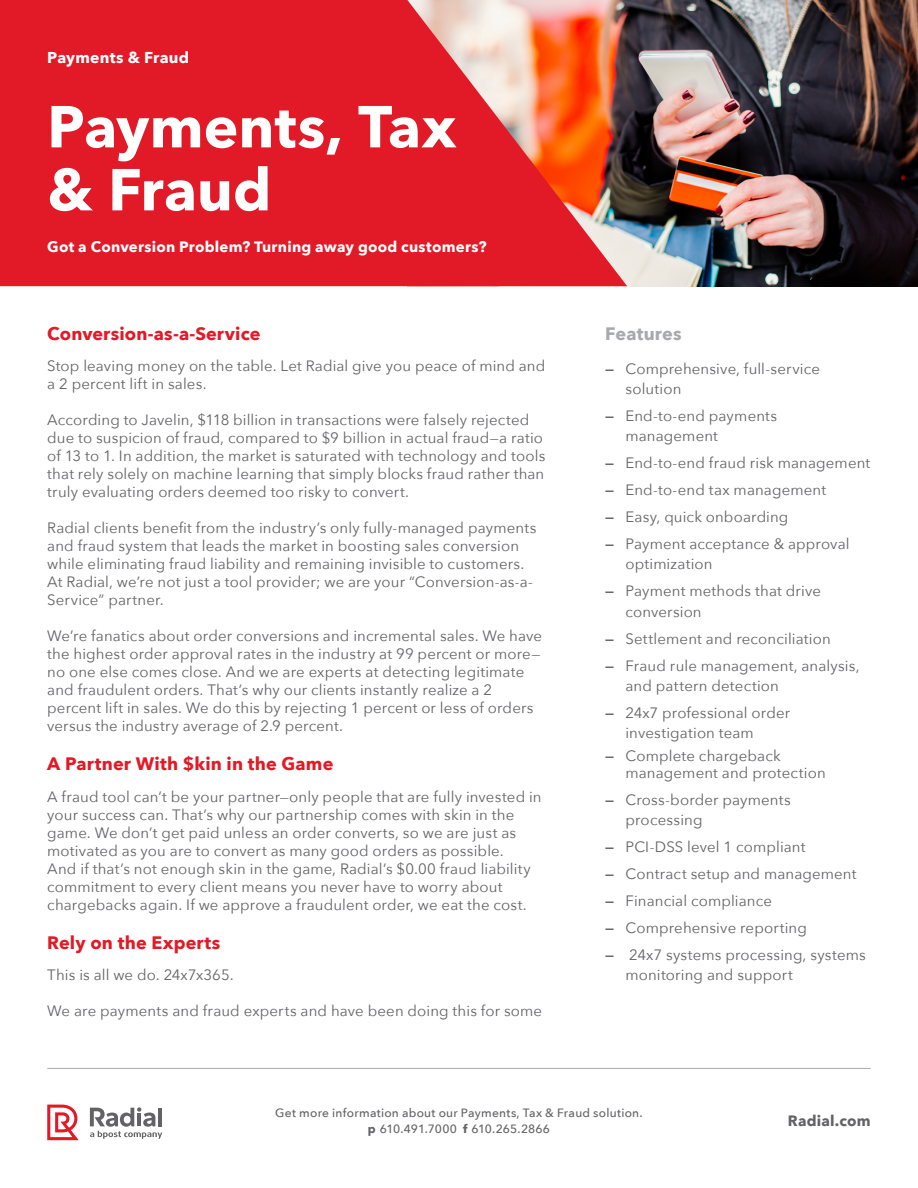
<style>
.page{position:relative;width:918px;height:1188px;background:#fff}
.page>*{position:absolute;margin:0;border:0;box-sizing:border-box;transform-origin:0 0}
._2b__Page_Headline{font:700 58.5px/63px "Avenir Next";color:#fff}
._4b__Body_Subhead{font:700 18px "Avenir Next";letter-spacing:.01em;color:#e21926}
._5a__Bullet_Headline{font:700 18px "Avenir Next";letter-spacing:.005em;color:#a8a9ad}
._1b__Offering__Rever{font:700 15.75px "Avenir Next";letter-spacing:.015em;color:#fff}
._4a__Intro_Copy{font:15px/18px "Avenir Next";letter-spacing:.01em;color:#636366}
._3b__Page_Subhead__R{font:700 15px "Avenir Next";letter-spacing:.015em;color:#fff}
._8__URL{font:700 15px "Avenir Next";letter-spacing:.015em;color:#636366}
._7__Footer{font:500 12px/16.5px "Avenir Next";letter-spacing:.02em;color:#636366;text-align:center}
.s1{font-weight:600}
.s2{font-weight:700}
</style>
<div class="page">
<img style="left:627px;top:0;width:291px;height:286px">
<svg style="left:0;top:0;width:627px;height:286px;fill:#e21926"></svg>
<svg style="left:47px;top:1105px;width:32px;height:35px"></svg>
<svg style="left:90px;top:1107px;width:72px;height:32px"></svg>
<hr style="left:47px;top:1068px;width:824px;height:1px;background:#a8a9ad">
<p class="_1b__Offering__Rever" style="left:47px;top:44px;width:143px">Payments &amp; Fraud</p>
<p class="_2b__Page_Headline" style="left:47px;top:95px;width:411px">Payments, Tax &amp; Fraud</p>
<p class="_3b__Page_Subhead__R" style="left:47px;top:234px;width:441px">Got a Conversion Problem? Turning away good customers?</p>
<p class="_4b__Body_Subhead" style="left:47px;top:318px;width:215px">Conversion-as-a-Service</p>
<p class="_4a__Intro_Copy" style="left:47px;top:356px;width:500px">Stop leaving money on the table. Let Radial give you peace of mind and a 2 percent lift in sales.</p>
<p class="_4a__Intro_Copy" style="left:47px;top:410px;width:500px">According to Javelin, $118 billion in transactions were falsely rejected due to suspicion of fraud, compared to $9 billion in actual fraud—a ratio of 13 to 1. In addition, the market is saturated with technology and tools that rely solely on machine learning that simply blocks fraud rather than truly evaluating orders deemed too risky to convert.</p>
<p class="_4a__Intro_Copy" style="left:47px;top:518px;width:491px">Radial clients benefit from the industry’s only fully-managed payments and fraud system that leads the market in boosting sales conversion while eliminating fraud liability and remaining invisible to customers.<br>At Radial, we’re not just a tool provider; we are your “Conversion-as-a-Service” partner.</p>
<p class="_4a__Intro_Copy" style="left:47px;top:626px;width:496px">We’re fanatics about order conversions and incremental sales. We have the highest order approval rates in the industry at 99 percent or more— no one else comes close. And we are experts at detecting legitimate and fraudulent orders. That’s why our clients instantly realize a 2 percent lift in sales. We do this by rejecting 1 percent or less of orders versus the industry average of 2.9 percent.</p>
<p class="_4b__Body_Subhead" style="left:47px;top:748px;width:288px">A Partner With $kin in the Game</p>
<p class="_4a__Intro_Copy" style="left:47px;top:787px;width:496px">A fraud tool can’t be your partner—only people that are fully invested in your success can. That’s why our partnership comes with skin in the game. We don’t get paid unless an order converts, so we are just as motivated as you are to convert as many good orders as possible.</p>
<p class="_4a__Intro_Copy" style="left:47px;top:859px;width:485px">And if that’s not enough skin in the game, Radial’s $0.00 fraud liability commitment to every client means you never have to worry about chargebacks again. If we approve a fraudulent order, we eat the cost.</p>
<p class="_4b__Body_Subhead" style="left:47px;top:927px;width:174px">Rely on the Experts</p>
<p class="_4a__Intro_Copy" style="left:47px;top:965px;width:188px">This is all we do. 24x7x365.</p>
<p class="_4a__Intro_Copy" style="left:47px;top:1001px;width:496px">We are payments and fraud experts and have been doing this for some</p>
<p class="_5a__Bullet_Headline" style="left:605px;top:318px;width:78px">Features</p>
<p class="_4a__Intro_Copy" style="left:626px;top:358px;width:196px;line-height:20.2px;text-indent:-20px"><span class="s1">—</span> Comprehensive, full-service solution</p>
<p class="_4a__Intro_Copy" style="left:626px;top:405px;width:153px;line-height:20.2px;text-indent:-20px"><span class="s1">—</span> End-to-end payments management</p>
<p class="_4a__Intro_Copy" style="left:605px;top:453px;width:267px"><span class="s1">—</span> End-to-end fraud risk management</p>
<p class="_4a__Intro_Copy" style="left:605px;top:480px;width:222px"><span class="s1">—</span> End-to-end tax management</p>
<p class="_4a__Intro_Copy" style="left:605px;top:507px;width:185px"><span class="s1">—</span> Easy, quick onboarding</p>
<p class="_4a__Intro_Copy" style="left:626px;top:533px;width:226px;line-height:20.2px;text-indent:-20px"><span class="s1">—</span> Payment acceptance &amp; approval optimization</p>
<p class="_4a__Intro_Copy" style="left:626px;top:580px;width:197px;line-height:20.2px;text-indent:-20px"><span class="s1">—</span> Payment methods that drive conversion</p>
<p class="_4a__Intro_Copy" style="left:605px;top:629px;width:227px"><span class="s1">—</span> Settlement and reconciliation</p>
<p class="_4a__Intro_Copy" style="left:626px;top:655px;width:236px;line-height:20.2px;text-indent:-20px"><span class="s1">—</span> Fraud rule management, analysis, and pattern detection</p>
<p class="_4a__Intro_Copy" style="left:626px;top:702px;width:166px;line-height:20.2px;text-indent:-20px"><span class="s1">—</span> 24x7 professional order investigation team</p>
<p class="_4a__Intro_Copy" style="left:626px;top:747px;width:202px;line-height:16.5px;text-indent:-20px"><span class="s1">—</span> Complete chargeback management and protection</p>
<p class="_4a__Intro_Copy" style="left:626px;top:789px;width:167px;line-height:20.2px;text-indent:-20px"><span class="s1">—</span> Cross-border payments processing</p>
<p class="_4a__Intro_Copy" style="left:605px;top:837px;width:202px"><span class="s1">—</span> PCI-DSS level 1 compliant</p>
<p class="_4a__Intro_Copy" style="left:605px;top:864px;width:253px"><span class="s1">—</span> Contract setup and management</p>
<p class="_4a__Intro_Copy" style="left:605px;top:891px;width:168px"><span class="s1">—</span> Financial compliance</p>
<p class="_4a__Intro_Copy" style="left:605px;top:918px;width:203px"><span class="s1">—</span> Comprehensive reporting</p>
<p class="_4a__Intro_Copy" style="left:626px;top:944px;width:242px;line-height:20.2px;text-indent:-20px"><span class="s1">—</span> 24x7 systems processing, systems monitoring and support</p>
<p class="_7__Footer" style="left:275px;top:1104px;width:369px">Get more information about our Payments, Tax &amp; Fraud solution. <span class="s2">p</span> 610.491.7000 <span class="s2">f</span> 610.265.2866</p>
<p class="_8__URL" style="left:788px;top:1108px;width:84px">Radial.com</p>
</div>
